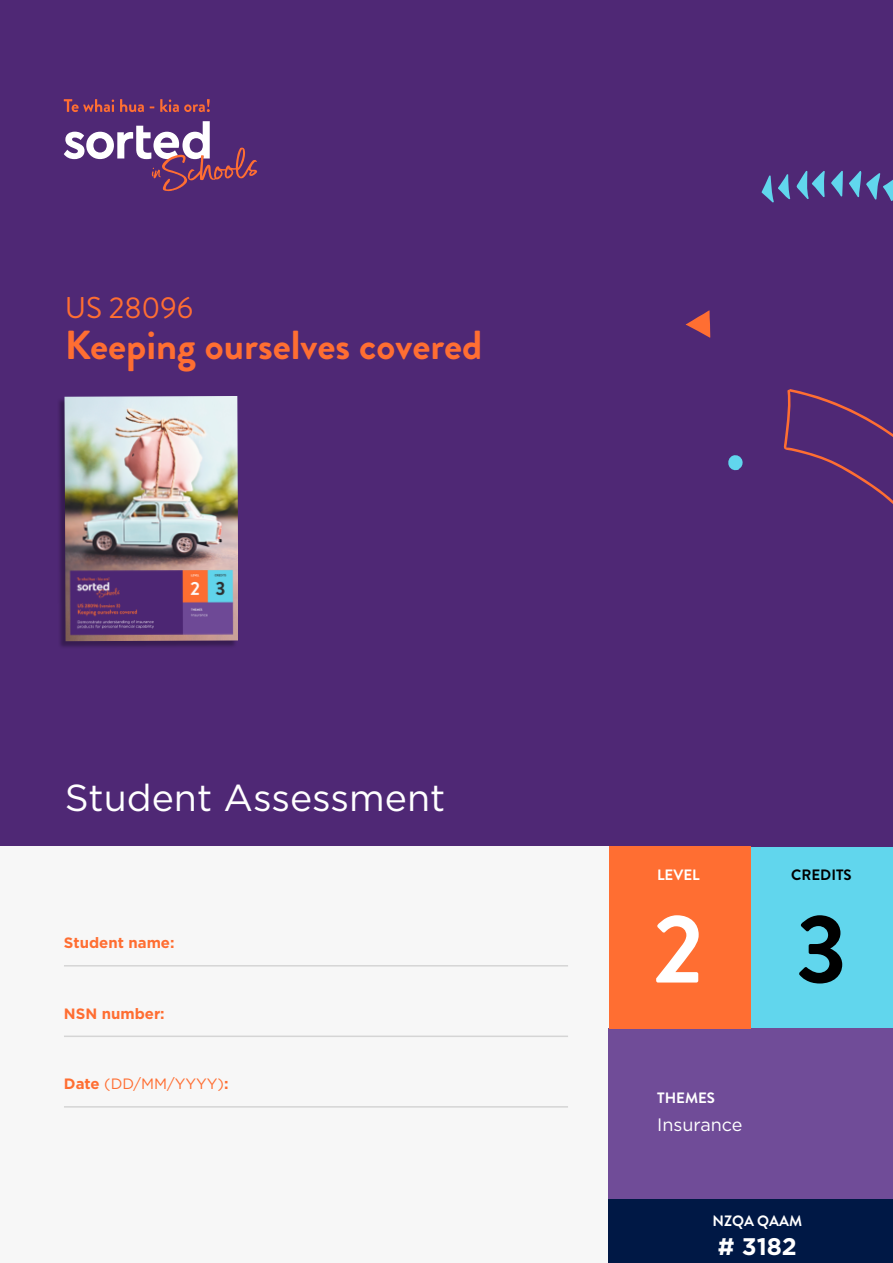
<style>
.page{position:relative;width:893px;height:1263px;background:#fff}
.page>*{position:absolute;margin:0;border:0;box-sizing:border-box;transform-origin:0 0}
.t1{font:700 97.5px "Brandon Grotesque";color:#000}
.t2{font:700 97.5px "Brandon Grotesque";color:#fff}
.t3{font:700 40.5px "Brandon Grotesque";color:#ff6e32}
.t4{font:37.5px "Gotham";color:#fff}
.t5{font:30px "Brandon Grotesque";color:#ff6e32}
.t6{font:700 24px "Gotham";color:#fff}
.t7{font:18px "Gotham";color:#fff}
.t8{font:700 15px "Gotham";color:#ff6e32}
.t9{font:700 15px "Brandon Grotesque";color:#fff}
.t10{font:15px "Gotham";letter-spacing:-.005em;color:#ff6e32}
.t11{font:700 15px "Brandon Grotesque";color:#000}
.s1{font-weight:700}
</style>
<div class="page">
<div style="left:751px;top:846px;width:142px;height:182px;background:#61d6ed"></div>
<div style="left:0;top:0;width:893px;height:846px;background:#4f2875"></div>
<svg style="left:64px;top:121px;width:193px;height:70px"></svg>
<svg style="left:64px;top:99px;width:50px;height:13px"></svg>
<svg style="left:120px;top:99px;width:24px;height:13px"></svg>
<svg style="left:160px;top:99px;width:50px;height:13px"></svg>
<svg style="left:783px;top:389px;width:110px;height:115px"></svg>
<svg style="left:728px;top:455px;width:15px;height:16px"></svg>
<svg style="left:685px;top:310px;width:25px;height:28px"></svg>
<svg style="left:761px;top:174px;width:29px;height:29px"></svg>
<svg style="left:796px;top:171px;width:29px;height:28px"></svg>
<svg style="left:831px;top:171px;width:12px;height:26px"></svg>
<svg style="left:849px;top:171px;width:44px;height:30px"></svg>
<div style="left:0;top:846px;width:609px;height:417px;background:#f7f7f7"></div>
<hr style="left:64px;top:965px;width:504px;height:1px;background:#d5d5d5">
<hr style="left:64px;top:1035px;width:504px;height:2px;background:#d5d5d5">
<hr style="left:64px;top:1106px;width:504px;height:1px;background:#d5d5d5">
<div style="left:56px;top:397px;width:181px;height:252px;background:#000;opacity:.3"></div>
<img style="left:65px;top:396px;width:173px;height:245px">
<div style="left:609px;top:1028px;width:284px;height:235px;background:#704c98"></div>
<div style="left:609px;top:846px;width:142px;height:182px;background:#ff6e32"></div>
<div style="left:609px;top:1199px;width:284px;height:64px;background:#001845"></div>
<p class="t5" style="left:65px;top:287px;width:130px">US 28096</p>
<p class="t3" style="left:65px;top:317px;width:419px">Keeping ourselves covered</p>
<p class="t4" style="left:65px;top:774px;width:382px">Student Assessment</p>
<p class="t8" style="left:64px;top:933px;width:112px">Student name:</p>
<p class="t8" style="left:64px;top:1003px;width:102px">NSN number:</p>
<p class="t10" style="left:64px;top:1074px;width:166px"><span class="s1">Date</span> (DD/MM/YYYY)<span class="s1">:</span></p>
<p class="t9" style="left:657px;top:864px;width:44px">LEVEL</p>
<h1 class="t2" style="left:653px;top:881px;width:52px">2</h1>
<p class="t9" style="left:657px;top:1087px;width:59px">THEMES</p>
<p class="t7" style="left:657px;top:1113px;width:87px">Insurance</p>
<p class="t11" style="left:791px;top:864px;width:62px">CREDITS</p>
<h1 class="t1" style="left:796px;top:881px;width:52px">3</h1>
<p class="t9" style="left:712px;top:1210px;width:91px">NZQA QAAM</p>
<p class="t6" style="left:718px;top:1230px;width:81px"># 3182</p>
</div>
